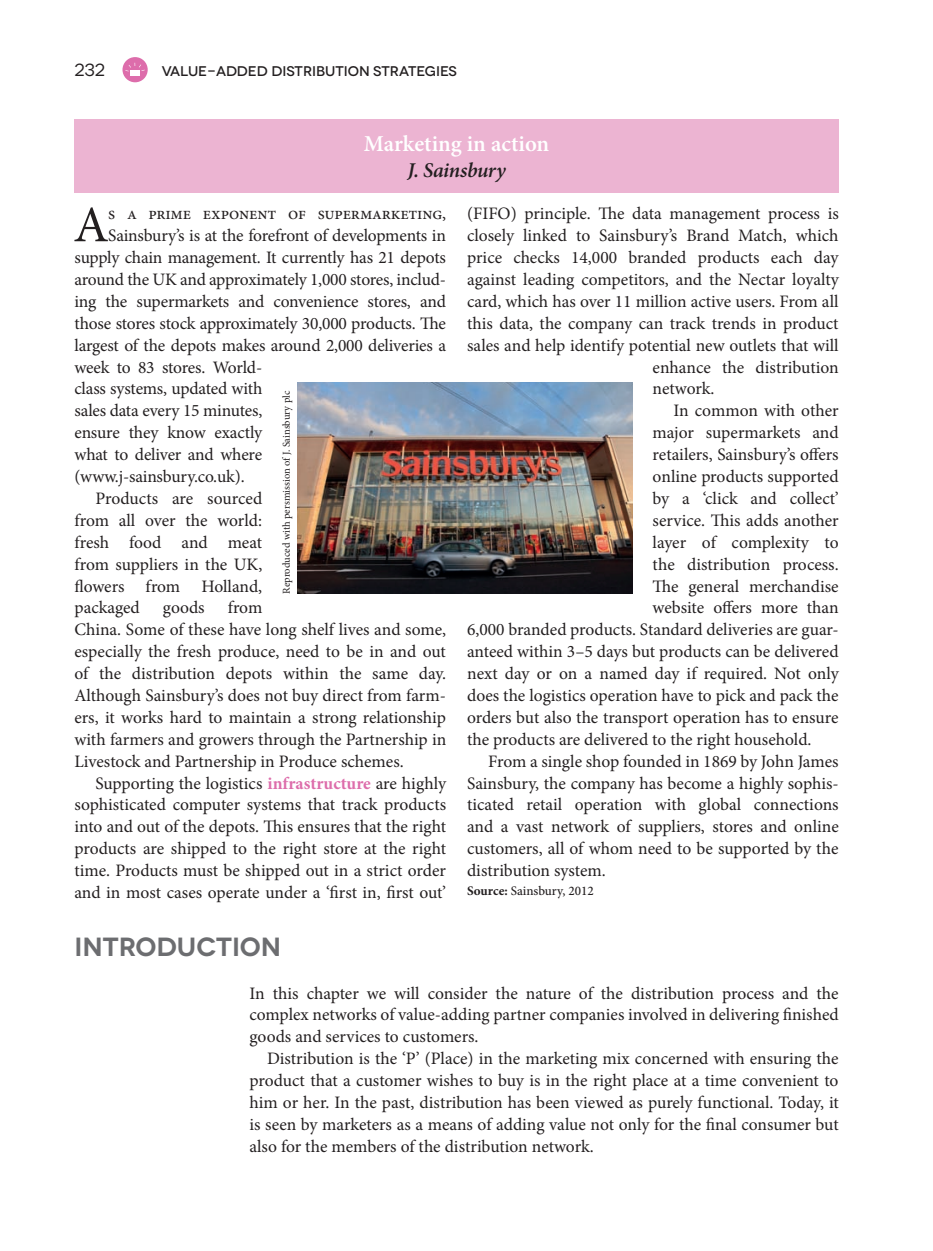
<style>
.page{position:relative;width:933px;height:1251px;background:#fff}
.page>*{position:absolute;margin:0;border:0;box-sizing:border-box;transform-origin:0 0}
.t1{font:51.1px "Minion Pro";color:#231f20}
.t2{font:600 26.25px "Novecentowide";color:#6c6d70}
.t3{font:600 22.75px "Minion Pro";color:#fff}
.t4{font:italic 600 21px "Minion Pro";letter-spacing:-.02em;color:#231f20}
.t5{font:17.5px "Minion Pro";letter-spacing:-.01em;color:#231f20}
.t6{font:17.5px "Novecentowide";color:#231f20}
.t7{font:500 14px "Novecentowide";letter-spacing:-.005em;color:#231f20}
.t8{font:500 13.12px "Minion Pro";color:#231f20}
.t9{font:10.5px "Minion Pro";color:#231f20}
.s1{font-weight:700;color:#dd6dab}
.s2{font-weight:700}
</style>
<div class="page">
<div style="left:122px;top:57px;width:26px;height:25px;background:#dd6dab;border-radius:50%"></div>
<div style="left:130px;top:70px;width:10px;height:5px;background:#fff"></div>
<svg style="left:125px;top:63px;width:20px;height:8px"></svg>
<div style="left:74px;top:119px;width:764px;height:73px;background:#ecb4d2"></div>
<img style="left:297px;top:382px;width:335px;height:211px">
<p class="t6" style="left:74px;top:60px;width:32px">232</p>
<p class="t7" style="left:162px;top:63px;width:297px">VALUE-ADDED DISTRIBUTION STRATEGIES</p>
<p class="t3" style="left:364px;top:130px;width:187px">Marketing in action</p>
<p class="t4" style="left:407px;top:162px;width:100px">J. Sainsbury</p>
<p class="t1" style="left:73px;top:204px;width:37px">A</p>
<p class="t5" style="left:108px;top:207px;width:339px">s a prime exponent of supermarketing,</p>
<p class="t5" style="left:108px;top:229px;width:339px">Sainsbury’s is at the forefront of developments in</p>
<p class="t5" style="left:74px;top:250px;width:373px">supply chain management. It currently has 21 depots</p>
<p class="t5" style="left:74px;top:272px;width:373px">around the UK and approximately 1,000 stores, includ-</p>
<p class="t5" style="left:74px;top:294px;width:373px">ing the supermarkets and convenience stores, and</p>
<p class="t5" style="left:74px;top:316px;width:373px">those stores stock approximately 30,000 products. The</p>
<p class="t5" style="left:74px;top:338px;width:373px">largest of the depots makes around 2,000 deliveries a</p>
<p class="t5" style="left:74px;top:360px;width:189px">week to 83 stores. World-</p>
<p class="t5" style="left:74px;top:382px;width:189px">class systems, updated with</p>
<p class="t5" style="left:74px;top:404px;width:189px">sales data every 15 minutes,</p>
<p class="t5" style="left:74px;top:425px;width:190px">ensure they know exactly</p>
<p class="t5" style="left:74px;top:447px;width:189px">what to deliver and where</p>
<p class="t5" style="left:74px;top:469px;width:172px">(www.j-sainsbury.co.uk).</p>
<p class="t5" style="left:95px;top:491px;width:168px">Products are sourced</p>
<p class="t5" style="left:74px;top:513px;width:189px">from all over the world:</p>
<p class="t5" style="left:74px;top:535px;width:189px">fresh food and meat</p>
<p class="t5" style="left:74px;top:557px;width:189px">from suppliers in the UK,</p>
<p class="t5" style="left:74px;top:579px;width:189px">flowers from Holland,</p>
<p class="t5" style="left:74px;top:600px;width:67px">packaged</p>
<p class="t5" style="left:163px;top:600px;width:43px">goods</p>
<p class="t5" style="left:228px;top:600px;width:36px">from</p>
<p class="t5" style="left:74px;top:622px;width:373px">China. Some of these have long shelf lives and some,</p>
<p class="t5" style="left:74px;top:644px;width:373px">especially the fresh produce, need to be in and out</p>
<p class="t5" style="left:74px;top:666px;width:373px">of the distribution depots within the same day.</p>
<p class="t5" style="left:74px;top:688px;width:373px">Although Sainsbury’s does not buy direct from farm-</p>
<p class="t5" style="left:74px;top:710px;width:373px">ers, it works hard to maintain a strong relationship</p>
<p class="t5" style="left:74px;top:732px;width:373px">with farmers and growers through the Partnership in</p>
<p class="t5" style="left:74px;top:754px;width:331px">Livestock and Partnership in Produce schemes.</p>
<p class="t5" style="left:95px;top:775px;width:352px">Supporting the logistics <span class="s1">infrastructure</span> are highly</p>
<p class="t5" style="left:74px;top:797px;width:373px">sophisticated computer systems that track products</p>
<p class="t5" style="left:74px;top:819px;width:373px">into and out of the depots. This ensures that the right</p>
<p class="t5" style="left:74px;top:841px;width:373px">products are shipped to the right store at the right</p>
<p class="t5" style="left:74px;top:863px;width:373px">time. Products must be shipped out in a strict order</p>
<p class="t5" style="left:74px;top:885px;width:373px">and in most cases operate under a ‘first in, first out’</p>
<p class="t9" style="left:282px;top:593px;width:204px;rotate:-90deg">Reproduced with persmission of J. Sainsbury plc</p>
<p class="t5" style="left:467px;top:207px;width:373px">(FIFO) principle. The data management process is</p>
<p class="t5" style="left:467px;top:229px;width:373px">closely linked to Sainsbury’s Brand Match, which</p>
<p class="t5" style="left:467px;top:250px;width:373px">price checks 14,000 branded products each day</p>
<p class="t5" style="left:467px;top:272px;width:373px">against leading competitors, and the Nectar loyalty</p>
<p class="t5" style="left:467px;top:294px;width:373px">card, which has over 11 million active users. From all</p>
<p class="t5" style="left:467px;top:316px;width:373px">this data, the company can track trends in product</p>
<p class="t5" style="left:467px;top:338px;width:373px">sales and help identify potential new outlets that will</p>
<p class="t5" style="left:652px;top:360px;width:187px">enhance the distribution</p>
<p class="t5" style="left:652px;top:382px;width:64px">network.</p>
<p class="t5" style="left:673px;top:404px;width:167px">In common with other</p>
<p class="t5" style="left:652px;top:425px;width:187px">major supermarkets and</p>
<p class="t5" style="left:652px;top:447px;width:188px">retailers, Sainsbury’s offers</p>
<p class="t5" style="left:652px;top:469px;width:188px">online products supported</p>
<p class="t5" style="left:652px;top:491px;width:188px">by a ‘click and collect’</p>
<p class="t5" style="left:652px;top:513px;width:188px">service. This adds another</p>
<p class="t5" style="left:652px;top:535px;width:187px">layer of complexity to</p>
<p class="t5" style="left:652px;top:557px;width:188px">the distribution process.</p>
<p class="t5" style="left:652px;top:579px;width:188px">The general merchandise</p>
<p class="t5" style="left:652px;top:600px;width:187px">website offers more than</p>
<p class="t5" style="left:467px;top:622px;width:373px">6,000 branded products. Standard deliveries are guar-</p>
<p class="t5" style="left:467px;top:644px;width:373px">anteed within 3–5 days but products can be delivered</p>
<p class="t5" style="left:467px;top:666px;width:373px">next day or on a named day if required. Not only</p>
<p class="t5" style="left:467px;top:688px;width:373px">does the logistics operation have to pick and pack the</p>
<p class="t5" style="left:467px;top:710px;width:373px">orders but also the transport operation has to ensure</p>
<p class="t5" style="left:467px;top:732px;width:346px">the products are delivered to the right household.</p>
<p class="t5" style="left:488px;top:754px;width:352px">From a single shop founded in 1869 by John James</p>
<p class="t5" style="left:467px;top:775px;width:373px">Sainsbury, the company has become a highly sophis-</p>
<p class="t5" style="left:467px;top:797px;width:373px">ticated retail operation with global connections</p>
<p class="t5" style="left:467px;top:819px;width:373px">and a vast network of suppliers, stores and online</p>
<p class="t5" style="left:467px;top:841px;width:373px">customers, all of whom need to be supported by the</p>
<p class="t5" style="left:467px;top:863px;width:140px">distribution system.</p>
<p class="t8" style="left:467px;top:885px;width:128px"><span class="s2">Source:</span> Sainsbury, 2012</p>
<p class="t2" style="left:74px;top:930px;width:208px">INTRODUCTION</p>
<p class="t5" style="left:249px;top:985px;width:590px">In this chapter we will consider the nature of the distribution process and the</p>
<p class="t5" style="left:249px;top:1007px;width:590px">complex networks of value-adding partner companies involved in delivering finished</p>
<p class="t5" style="left:249px;top:1029px;width:230px">goods and services to customers.</p>
<p class="t5" style="left:267px;top:1051px;width:573px">Distribution is the ‘P’ (Place) in the marketing mix concerned with ensuring the</p>
<p class="t5" style="left:249px;top:1073px;width:590px">product that a customer wishes to buy is in the right place at a time convenient to</p>
<p class="t5" style="left:249px;top:1095px;width:591px">him or her. In the past, distribution has been viewed as purely functional. Today, it</p>
<p class="t5" style="left:249px;top:1116px;width:590px">is seen by marketers as a means of adding value not only for the final consumer but</p>
<p class="t5" style="left:249px;top:1138px;width:346px">also for the members of the distribution network.</p>
</div>
